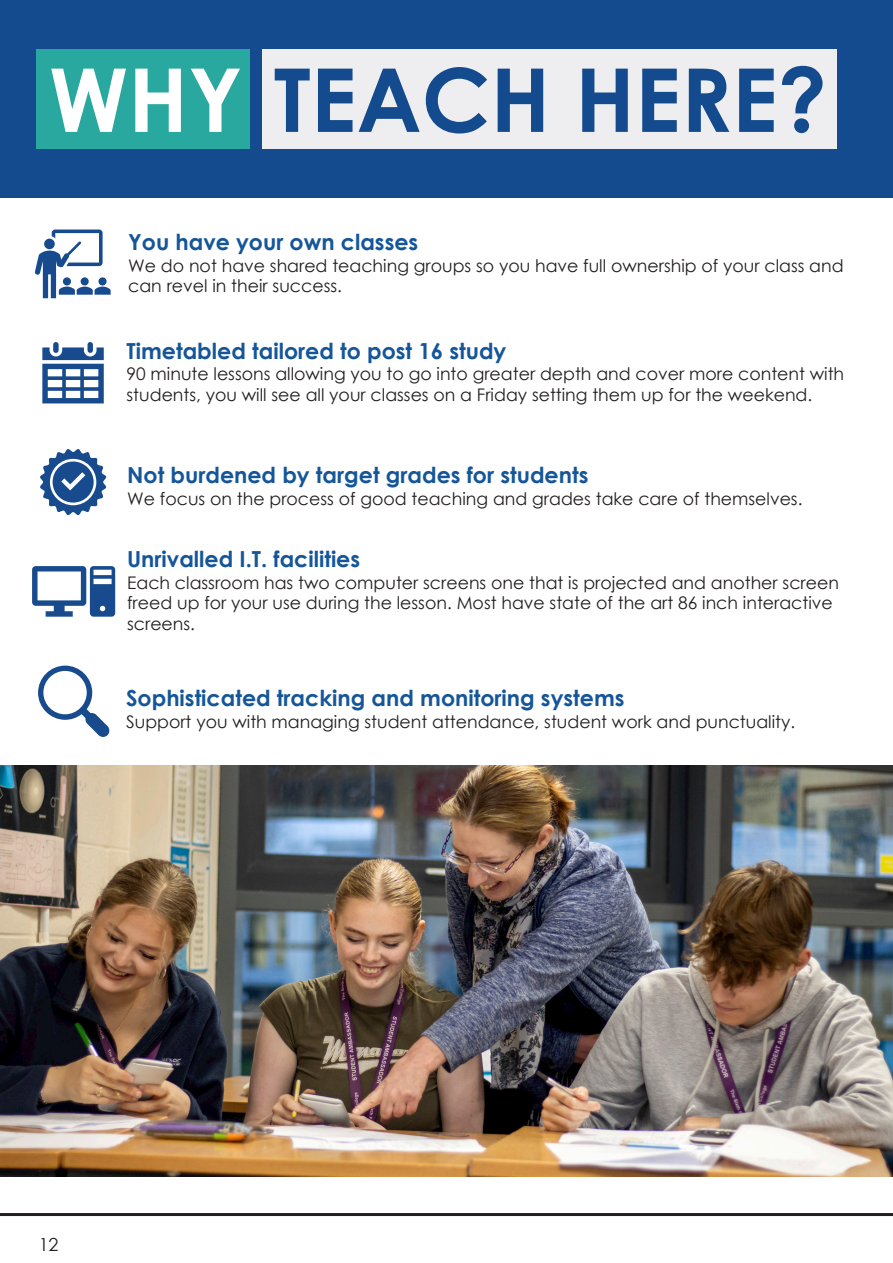
<style>
.page{position:relative;width:893px;height:1263px;background:#fff}
.page>*{position:absolute;margin:0;border:0;box-sizing:border-box;transform-origin:0 0}
.t1{font:700 88.05px "Century Gothic";color:#144b8e}
.t2{font:700 22.05px "Century Gothic";color:#145699}
.t3{font:18px "Century Gothic";color:#231f20}
.t4{font:17.4px/20.9px "Century Gothic";color:#231f20}
.s1{color:#fff}
</style>
<div class="page">
<div style="left:0;top:0;width:893px;height:198px;background:#144b8e"></div>
<div style="left:36px;top:49px;width:214px;height:99px;background:#28a89e"></div>
<div style="left:263px;top:49px;width:574px;height:99px;background:#eeeef0"></div>
<svg style="left:35px;top:229px;width:76px;height:69px"></svg>
<div style="left:53px;top:342px;width:6px;height:11px;background:#174b8e;border-radius:3px"></div>
<div style="left:88px;top:342px;width:5px;height:11px;background:#174b8e;border-radius:3px"></div>
<svg style="left:42px;top:347px;width:62px;height:56px"></svg>
<svg style="left:40px;top:449px;width:66px;height:66px"></svg>
<svg style="left:32px;top:566px;width:83px;height:51px"></svg>
<svg style="left:38px;top:666px;width:72px;height:71px"></svg>
<img style="left:0;top:765px;width:893px;height:412px">
<hr style="left:0;top:1213px;width:893px;height:3px;background:#231f20">
<p class="t1" style="left:49px;top:33px;width:780px"><span class="s1">WHY</span> TEACH HERE?</p>
<p class="t2" style="left:128px;top:225px;width:292px">You have your own classes</p>
<p class="t4" style="left:128px;top:255px;width:717px">We do not have shared teaching groups so you have full ownership of your class and can revel in their success.</p>
<p class="t2" style="left:127px;top:334px;width:381px">Timetabled tailored to post 16 study</p>
<p class="t4" style="left:127px;top:363px;width:719px">90 minute lessons allowing you to go into greater depth and cover more content with students, you will see all your classes on a Friday setting them up for the weekend.</p>
<p class="t2" style="left:127px;top:458px;width:463px">Not burdened by target grades for students</p>
<p class="t4" style="left:127px;top:488px;width:677px">We focus on the process of good teaching and grades take care of themselves.</p>
<p class="t2" style="left:127px;top:542px;width:235px">Unrivalled I.T. facilities</p>
<p class="t4" style="left:127px;top:572px;width:713px">Each classroom has two computer screens one that is projected and another screen freed up for your use during the lesson. Most have state of the art 86 inch interactive screens.</p>
<p class="t2" style="left:126px;top:681px;width:500px">Sophisticated tracking and monitoring systems</p>
<p class="t4" style="left:126px;top:711px;width:671px">Support you with managing student attendance, student work and punctuality.</p>
<p class="t3" style="left:39px;top:1232px;width:21px">12</p>
</div>
